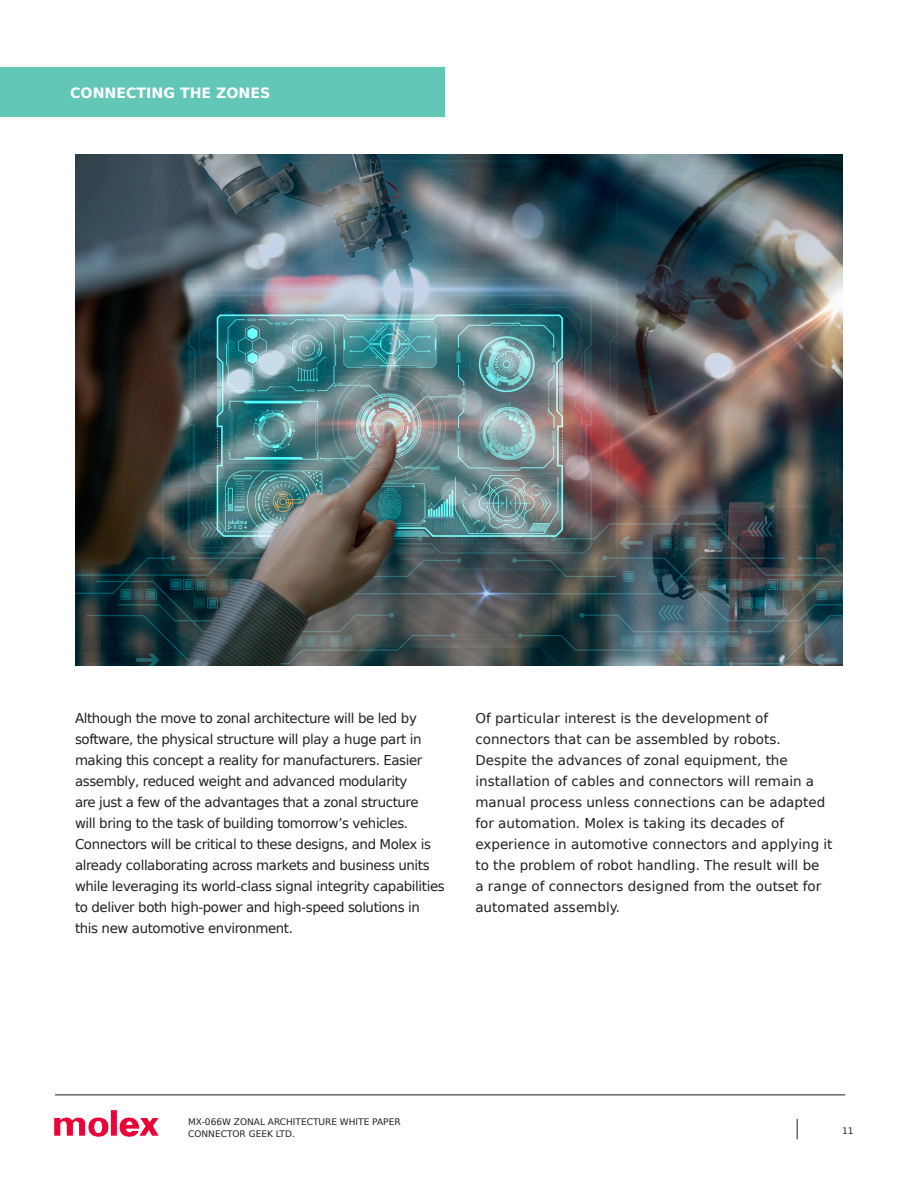
<style>
.page{position:relative;width:918px;height:1188px;background:#fff}
.page>*{position:absolute;margin:0;border:0;box-sizing:border-box;transform-origin:0 0}
.Green_Box_Section_Ti{font:700 14.25px "Bitstream Vera Sans";color:#fff}
.Body_Text{font:13.5px/21px "Bitstream Vera Sans";letter-spacing:-.03em;color:#231f20}
.Body_Text-2{font:13.5px/21px "Bitstream Vera Sans";color:#231f20}
.t1{font:9px/12px "Bitstream Vera Sans";color:#231f20}
</style>
<div class="page">
<img style="left:55px;top:1110px;width:103px;height:26px">
<svg style="left:797px;top:1119px;width:1px;height:20px"></svg>
<hr style="left:55px;top:1095px;width:790px;height:1px;background:#231f20">
<img style="left:75px;top:154px;width:767px;height:512px">
<div style="left:0;top:68px;width:445px;height:49px;background:#63c7b7"></div>
<p class="Green_Box_Section_Ti" style="left:70px;top:85px;width:202px">CONNECTING THE ZONES</p>
<p class="Body_Text" style="left:75px;top:708px;width:371px">Although the move to zonal architecture will be led by software, the physical structure will play a huge part in making this concept a reality for manufacturers. Easier assembly, reduced weight and advanced modularity<br>are just a few of the advantages that a zonal structure<br>will bring to the task of building tomorrow’s vehicles.<br>Connectors will be critical to these designs, and Molex is already collaborating across markets and business units while leveraging its world-class signal integrity capabilities to deliver both high-power and high-speed solutions in this new automotive environment.</p>
<p class="Body_Text-2" style="left:475px;top:708px;width:359px">Of particular interest is the development of connectors that can be assembled by robots.<br>Despite the advances of zonal equipment, the installation of cables and connectors will remain a manual process unless connections can be adapted for automation. Molex is taking its decades of experience in automotive connectors and applying it to the problem of robot handling. The result will be<br>a range of connectors designed from the outset for automated assembly.</p>
<p class="t1" style="left:188px;top:1116px;width:214px">MX-066W ZONAL ARCHITECTURE WHITE PAPER<br>CONNECTOR GEEK LTD.</p>
<p class="t1" style="left:842px;top:1125px;width:13px">11</p>
</div>
